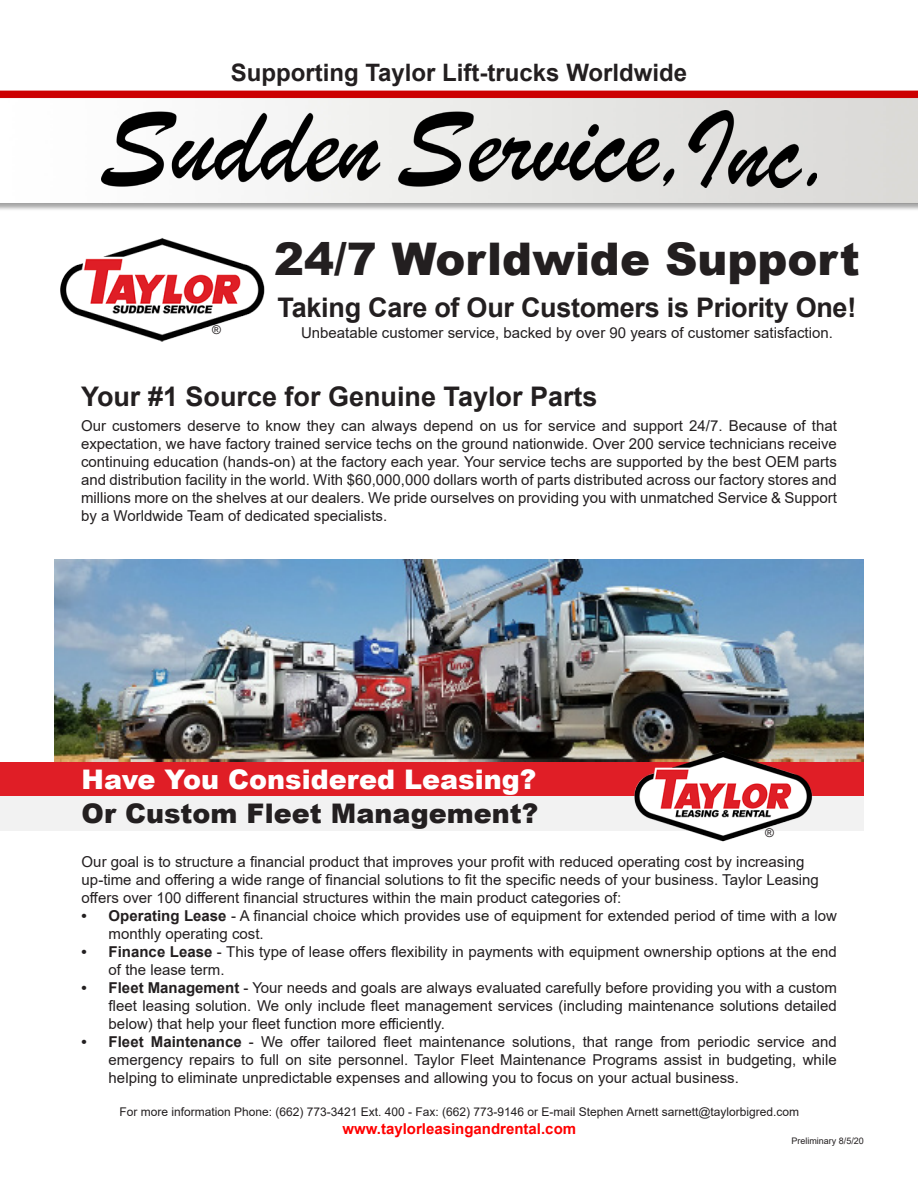
<style>
.page{position:relative;width:918px;height:1188px;background:#fff}
.page>*{position:absolute;margin:0;border:0;box-sizing:border-box;transform-origin:0 0}
.t1{font:900 45px "Arial";color:#231f20}
.t2{font:700 27px "Arial";letter-spacing:-.01em;color:#231f20}
.t3{font:900 27px "Arial";color:#fff}
.t4{font:900 27px "Arial";color:#231f20}
.t5{font:700 24px "Arial";color:#231f20}
.t6{font:15px/18px "Arial";color:#231f20;text-align:justify}
.t7{font:700 15px "Arial";color:#f00}
.t8{font:12px "Arial";color:#231f20}
.t9{font:9px "Arial";color:#231f20}
.s1{font-weight:700}
</style>
<div class="page">
<img style="left:0;top:90px;width:918px;height:120px">
<img style="left:55px;top:559px;width:808px;height:203px">
<div style="left:0;top:762px;width:864px;height:35px;background:#e01e26"></div>
<div style="left:0;top:797px;width:864px;height:34px;background:#f2f2f2"></div>
<img style="left:629px;top:750px;width:187px;height:92px">
<img style="left:60px;top:238px;width:205px;height:104px">
<img style="left:102px;top:110px;width:714px;height:77px">
<p class="t5" style="left:231px;top:56px;width:458px">Supporting Taylor Lift-trucks Worldwide</p>
<p class="t8" style="left:212px;top:322px;width:10px">®</p>
<p class="t1" style="left:274px;top:227px;width:587px">24/7 Worldwide Support</p>
<p class="t2" style="left:278px;top:288px;width:580px">Taking Care of Our Customers is Priority One!</p>
<p class="t6" style="left:301px;top:323px;width:533px">Unbeatable customer service, backed by over 90 years of customer satisfaction.</p>
<p class="t2" style="left:81px;top:378px;width:518px">Your #1 Source for Genuine Taylor Parts</p>
<p class="t6" style="left:81px;top:416px;width:757px">Our customers deserve to know they can always depend on us for service and support 24/7. Because of that expectation, we have factory trained service techs on the ground nationwide. Over 200 service technicians receive continuing education (hands-on) at the factory each year. Your service techs are supported by the best OEM parts and distribution facility in the world. With $60,000,000 dollars worth of parts distributed across our factory stores and millions more on the shelves at our dealers. We pride ourselves on providing you with unmatched Service &amp; Support by a Worldwide Team of dedicated specialists.</p>
<p class="t3" style="left:82px;top:760px;width:456px">Have You Considered Leasing?</p>
<p class="t4" style="left:82px;top:794px;width:458px">Or Custom Fleet Management?</p>
<p class="t6" style="left:82px;top:853px;width:739px;text-align:left">Our goal is to structure a financial product that improves your profit with reduced operating cost by increasing up-time and offering a wide range of financial solutions to fit the specific needs of your business. Taylor Leasing offers over 100 different financial structures within the main product categories of:</p>
<p class="t6" style="left:109px;top:907px;width:730px;text-indent:-27px"><span class="s1">• Operating Lease</span> - A financial choice which provides use of equipment for extended period of time with a low monthly operating cost.</p>
<p class="t6" style="left:109px;top:943px;width:730px;text-indent:-27px"><span class="s1">• Finance Lease</span> - This type of lease offers flexibility in payments with equipment ownership options at the end of the lease term.</p>
<p class="t6" style="left:109px;top:979px;width:730px;text-indent:-27px"><span class="s1">• Fleet Management</span> - Your needs and goals are always evaluated carefully before providing you with a custom fleet leasing solution. We only include fleet management services (including maintenance solutions detailed below) that help your fleet function more efficiently.</p>
<p class="t6" style="left:109px;top:1033px;width:730px;text-indent:-27px"><span class="s1">• Fleet Maintenance</span> - We offer tailored fleet maintenance solutions, that range from periodic service and emergency repairs to full on site personnel. Taylor Fleet Maintenance Programs assist in budgeting, while helping to eliminate unpredictable expenses and allowing you to focus on your actual business.</p>
<p class="t8" style="left:119px;top:1104px;width:681px">For more information Phone: (662) 773-3421 Ext. 400 - Fax: (662) 773-9146 or E-mail Stephen Arnett sarnett@taylorbigred.com</p>
<p class="t7" style="left:342px;top:1118px;width:235px">www.taylorleasingandrental.com</p>
<p class="t8" style="left:765px;top:825px;width:10px">®</p>
<p class="t9" style="left:791px;top:1135px;width:74px">Preliminary 8/5/20</p>
</div>
